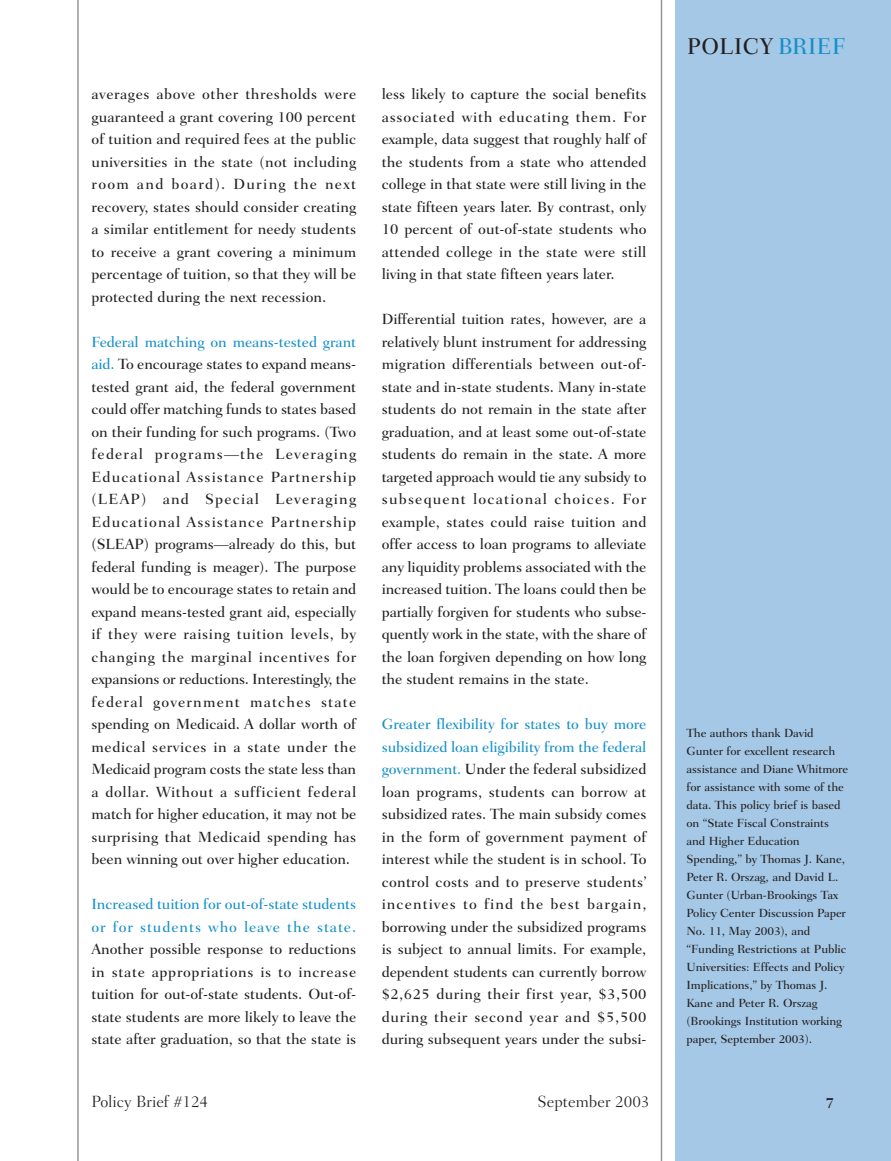
<style>
.page{position:relative;width:891px;height:1161px;background:#fff}
.page>*{position:absolute;margin:0;border:0;box-sizing:border-box;transform-origin:0 0}
.t1{font:500 23.25px "Fairfield LH";letter-spacing:.03em;color:#231f20;scale:.95 1}
.t2{font:300 16.5px "Fairfield LH";color:#231f20}
.t3{font:500 15px/22.5px "Fairfield LH";letter-spacing:-.005em;color:#231f20;text-align:justify}
.t4{font:500 15px/22.5px "Fairfield LH";letter-spacing:-.005em;color:#1490c8}
.t5{font:700 15px "Fairfield LH";color:#231f20}
.t6{font:500 12px/18px "Fairfield LH";letter-spacing:-.01em;color:#231f20}
.s1{color:#1490c8}
</style>
<div class="page">
<div style="left:675px;top:0;width:216px;height:1161px;background:#a5c8e6"></div>
<hr style="left:77px;top:0;width:2px;height:1161px;background:#939598">
<hr style="left:661px;top:0;width:1px;height:1161px;background:#939598">
<p class="t3" style="left:92px;top:84px;width:266px">averages above other thresholds were guaranteed a grant covering 100 percent of tuition and required fees at the public universities in the state (not including room and board). During the next recovery, states should consider creating a similar entitlement for needy students to receive a grant covering a minimum percentage of tuition, so that they will be protected during the next recession.</p>
<p class="t3" style="left:92px;top:332px;width:266px"><span class="s1">Federal matching on means-tested grant aid.</span> To encourage states to expand means&shy;tested grant aid, the federal government could offer matching funds to states based on their funding for such programs. (Two federal programs—the Leveraging Educational Assistance Partnership (LEAP) and Special Leveraging Educational Assistance Partnership (SLEAP) programs—already do this, but federal funding is meager). The purpose would be to encourage states to retain and expand means-tested grant aid, especially if they were raising tuition levels, by changing the marginal incentives for expansions or reductions. Interestingly, the federal government matches state spending on Medicaid. A dollar worth of medical services in a state under the Medicaid program costs the state less than a dollar. Without a sufficient federal match for higher education, it may not be surprising that Medicaid spending has been winning out over higher education.</p>
<p class="t4" style="left:92px;top:894px;width:266px">Increased tuition for out-of-state students or for students who leave the state.</p>
<p class="t3" style="left:92px;top:939px;width:266px">Another possible response to reductions in state appropriations is to increase tuition for out-of-state students. Out-of&shy;state students are more likely to leave the state after graduation, so that the state is</p>
<p class="t3" style="left:382px;top:84px;width:266px">less likely to capture the social benefits associated with educating them. For example, data suggest that roughly half of the students from a state who attended college in that state were still living in the state fifteen years later. By contrast, only 10 percent of out-of-state students who attended college in the state were still living in that state fifteen years later.</p>
<p class="t3" style="left:382px;top:309px;width:266px">Differential tuition rates, however, are a relatively blunt instrument for addressing migration differentials between out-of&shy;state and in-state students. Many in-state students do not remain in the state after graduation, and at least some out-of-state students do remain in the state. A more targeted approach would tie any subsidy to subsequent locational choices. For example, states could raise tuition and offer access to loan programs to alleviate any liquidity problems associated with the increased tuition. The loans could then be partially forgiven for students who subse&shy;quently work in the state, with the share of the loan forgiven depending on how long the student remains in the state.</p>
<p class="t3" style="left:382px;top:714px;width:266px"><span class="s1">Greater flexibility for states to buy more subsidized loan eligibility from the federal government.</span> Under the federal subsidized loan programs, students can borrow at subsidized rates. The main subsidy comes in the form of government payment of interest while the student is in school. To control costs and to preserve students’ incentives to find the best bargain, borrowing under the subsidized programs is subject to annual limits. For example, dependent students can currently borrow $2,625 during their first year, $3,500 during their second year and $5,500 during subsequent years under the subsi-</p>
<h1 class="t1" style="left:687px;top:36px;width:168px">POLICY <span class="s1">BRIEF</span></h1>
<p class="t6" style="left:687px;top:725px;width:163px">The authors thank David<br>Gunter for excellent research assistance and Diane Whitmore for assistance with some of the data. This policy brief is based on “State Fiscal Constraints and Higher Education<br>Spending,” by Thomas J. Kane,<br>Peter R. Orszag, and David L.<br>Gunter (Urban-Brookings Tax<br>Policy Center Discussion Paper<br>No. 11, May 2003), and “Funding Restrictions at Public<br>Universities: Effects and Policy<br>Implications,” by Thomas J.<br>Kane and Peter R. Orszag (Brookings Institution working paper, September 2003).</p>
<p class="t2" style="left:92px;top:1095px;width:118px">Policy Brief #124</p>
<p class="t2" style="left:538px;top:1095px;width:113px">September 2003</p>
<p class="t5" style="left:825px;top:1096px;width:10px">7</p>
</div>
